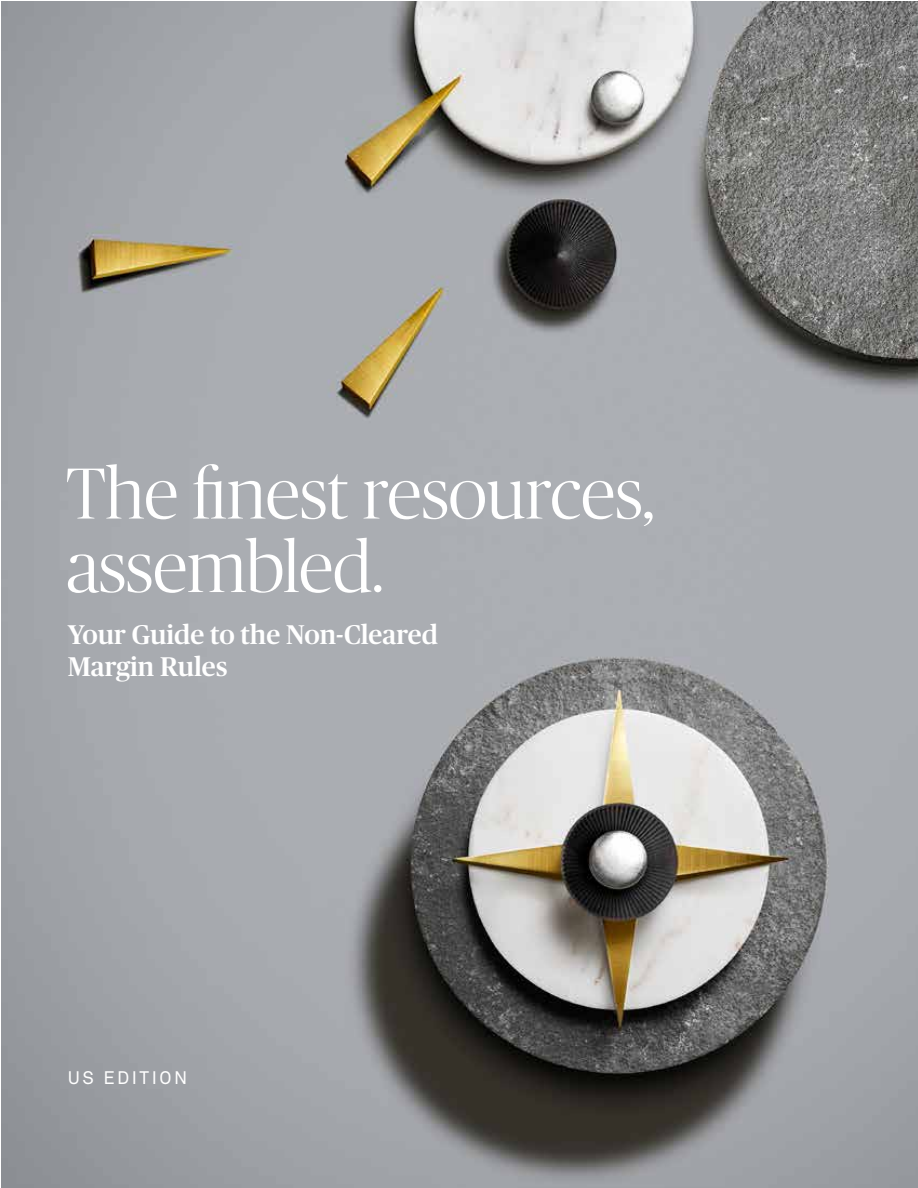
<style>
.page{position:relative;width:918px;height:1188px;background:#fff}
.page>*{position:absolute;margin:0;border:0;box-sizing:border-box;transform-origin:0 0}
.t1{font:300 72px/73.5px "Publico Banner";color:#fff}
.t2{font:500 27px/32.4px "Publico Headline VN";color:#fff}
.t3{font:18px "Akkurat Pro";letter-spacing:.14em;color:#fff}
</style>
<div class="page">
<img style="left:2px;top:2px;width:916px;height:1186px">
<h1 class="t1" style="left:66px;top:453px;width:590px">The finest resources, assembled.</h1>
<p class="t2" style="left:68px;top:617px;width:372px">Your Guide to the Non-Cleared<br>Margin Rules</p>
<p class="t3" style="left:68px;top:1067px;width:121px">US EDITION</p>
</div>
